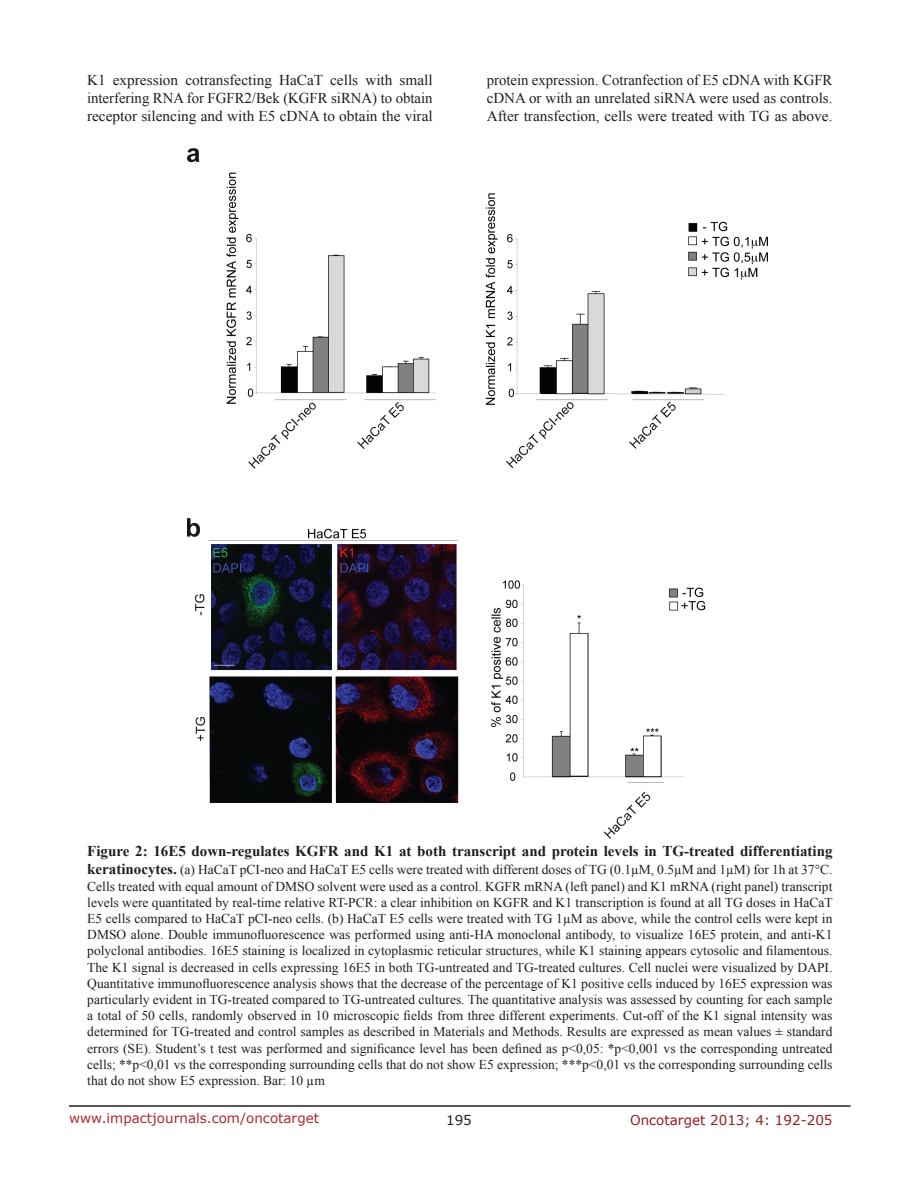
<style>
.page{position:relative;width:918px;height:1188px;background:#fff}
.page>*{position:absolute;margin:0;border:0;box-sizing:border-box;transform-origin:0 0}
.t1{font:15px/18px "Times New Roman";color:#201d20;text-align:justify}
.t2{font:700 15px "Times New Roman";color:#201d20}
.t3{font:13.5px/16.2px "Times New Roman";color:#201d20;text-align:justify}
.t4{font:13.5px "Verdana";color:#ac2830}
.t5{font:13.5px "Verdana";color:#971a1d}
.t6{font:13.5px "Verdana";color:#201d20}
.s1{font-weight:700;font-size:15px}
</style>
<div class="page">
<hr style="left:69px;top:1105px;width:781px;height:2px;background:#231f20">
<img style="left:187px;top:149px;width:581px;height:690px">
<p class="t1" style="left:87px;top:71px;width:347px">K1 expression cotransfecting HaCaT cells with small interfering RNA for FGFR2/Bek (KGFR siRNA) to obtain receptor silencing and with E5 cDNA to obtain the viral</p>
<p class="t1" style="left:487px;top:71px;width:347px">protein expression. Cotranfection of E5 cDNA with KGFR cDNA or with an unrelated siRNA were used as controls.<br>After transfection, cells were treated with TG as above.</p>
<p class="t2" style="left:87px;top:841px;width:747px">Figure 2: 16E5 down-regulates KGFR and K1 at both transcript and protein levels in TG-treated differentiating</p>
<p class="t3" style="left:87px;top:861px;width:747px"><span class="s1">keratinocytes.</span> (a) HaCaT pCI-neo and HaCaT E5 cells were treated with different doses of TG (0.1µM, 0.5µM and 1µM) for 1h at 37°C.<br>Cells treated with equal amount of DMSO solvent were used as a control. KGFR mRNA (left panel) and K1 mRNA (right panel) transcript levels were quantitated by real-time relative RT-PCR: a clear inhibition on KGFR and K1 transcription is found at all TG doses in HaCaT E5 cells compared to HaCaT pCI-neo cells. (b) HaCaT E5 cells were treated with TG 1µM as above, while the control cells were kept in DMSO alone. Double immunofluorescence was performed using anti-HA monoclonal antibody, to visualize 16E5 protein, and anti-K1 polyclonal antibodies. 16E5 staining is localized in cytoplasmic reticular structures, while K1 staining appears cytosolic and filamentous.<br>The K1 signal is decreased in cells expressing 16E5 in both TG-untreated and TG-treated cultures. Cell nuclei were visualized by DAPI.<br>Quantitative immunofluorescence analysis shows that the decrease of the percentage of K1 positive cells induced by 16E5 expression was particularly evident in TG-treated compared to TG-untreated cultures. The quantitative analysis was assessed by counting for each sample a total of 50 cells, randomly observed in 10 microscopic fields from three different experiments. Cut-off of the K1 signal intensity was determined for TG-treated and control samples as described in Materials and Methods. Results are expressed as mean values ± standard errors (SE). Student’s t test was performed and significance level has been defined as p&lt;0,05: *p&lt;0,001 vs the corresponding untreated cells; **p&lt;0,01 vs the corresponding surrounding cells that do not show E5 expression; ***p&lt;0,01 vs the corresponding surrounding cells that do not show E5 expression. Bar: 10 µm</p>
<p class="t4" style="left:69px;top:1109px;width:252px">www.impactjournals.com/oncotarget</p>
<p class="t6" style="left:446px;top:1111px;width:27px">195</p>
<p class="t5" style="left:630px;top:1111px;width:204px">Oncotarget 2013; 4: 192-205</p>
</div>
